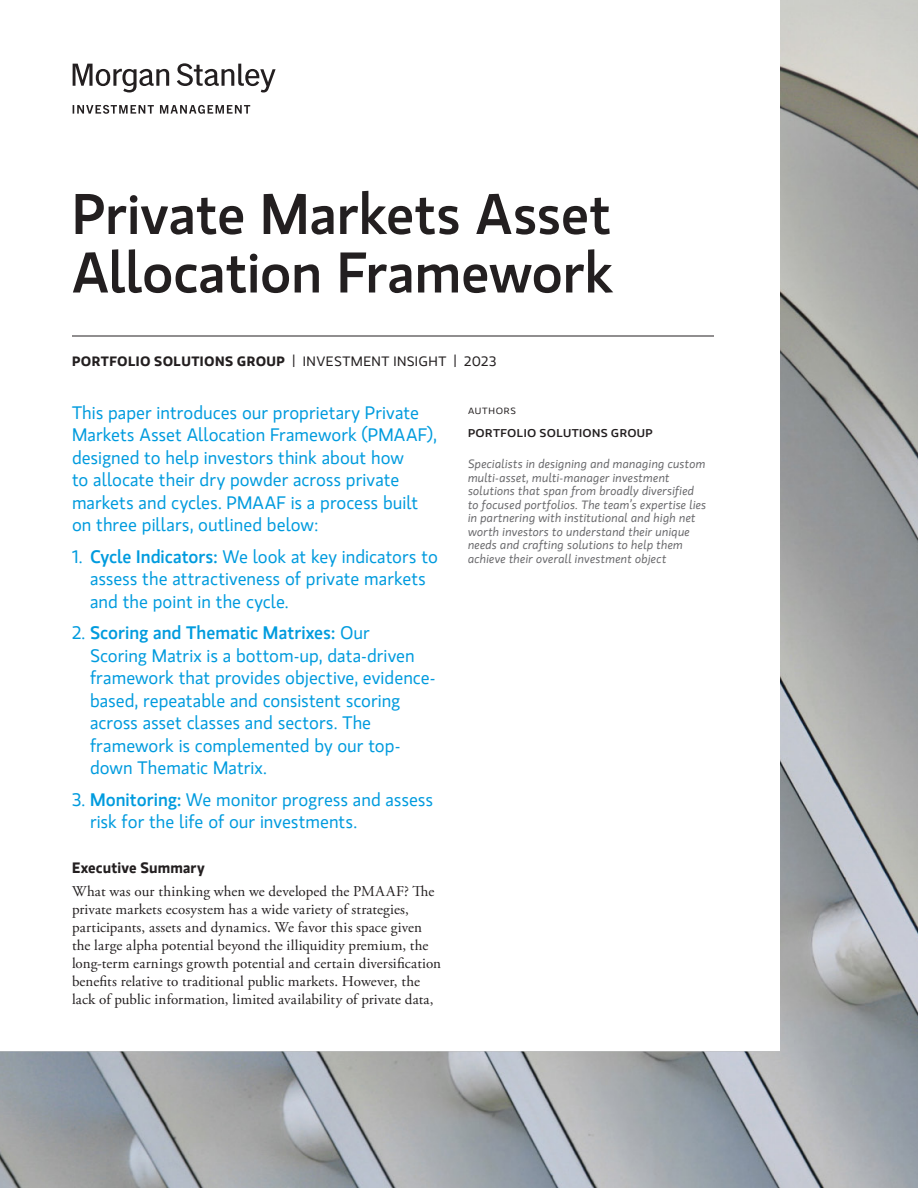
<style>
.page{position:relative;width:918px;height:1188px;background:#fff}
.page>*{position:absolute;margin:0;border:0;box-sizing:border-box;transform-origin:0 0}
.Title__48{font:500 57px/58.5px "MS Gloriola II Std";letter-spacing:-.01em;color:#231f20}
.Intro_G_12_Light_Blu{font:18px/22.5px "MS Gloriola II Std";color:#009bde}
.Body_1st{font:15px/18px "Adobe Garamond Pro";letter-spacing:.01em;color:#231f20}
.Body_Head{font:700 15px "MS Gloriola II Std";letter-spacing:.01em;color:#231f20}
.t1{font:700 13.5px "MS Gloriola II Std";letter-spacing:.03em;color:#231f20;scale:1.05 1}
.t2{font:italic 12px/13.5px "MS Gloriola II Std";letter-spacing:.015em;color:#69696c}
.t3{font:500 11.25px "MS Gloriola II Std";letter-spacing:.03em;color:#231f20;scale:1.1 1}
.t4{font:9px "MS Gloriola II Std";letter-spacing:.07em;color:#231f20;scale:1.1 1}
.s1{font-weight:400}
.s2{font-weight:500}
</style>
<div class="page">
<img style="left:0;top:0;width:918px;height:1188px">
<hr style="left:72px;top:336px;width:642px;height:1px;background:#231f20">
<svg style="left:73px;top:63px;width:203px;height:51px"></svg>
<p class="Title__48" style="left:72px;top:183px;width:543px">Private Markets Asset<br>Allocation Framework</p>
<p class="t1" style="left:72px;top:351px;width:406px">PORTFOLIO SOLUTIONS GROUP <span class="s1">| INVESTMENT INSIGHT | 2023</span></p>
<p class="Intro_G_12_Light_Blu" style="left:72px;top:401px;width:366px">This paper introduces our proprietary Private Markets Asset Allocation Framework (PMAAF), designed to help investors think about how<br>to allocate their dry powder across private markets and cycles. PMAAF is a process built on three pillars, outlined below:</p>
<p class="Intro_G_12_Light_Blu" style="left:90px;top:545px;width:349px;text-indent:-18px">1. <span class="s2">Cycle Indicators:</span> We look at key indicators to assess the attractiveness of private markets and the point in the cycle.</p>
<p class="Intro_G_12_Light_Blu" style="left:90px;top:621px;width:347px;text-indent:-18px">2. <span class="s2">Scoring and Thematic Matrixes:</span> Our<br>Scoring Matrix is a bottom-up, data-driven framework that provides objective, evidence&shy;based, repeatable and consistent scoring across asset classes and sectors. The framework is complemented by our top&shy;down Thematic Matrix.</p>
<p class="Intro_G_12_Light_Blu" style="left:90px;top:788px;width:345px;text-indent:-18px">3. <span class="s2">Monitoring:</span> We monitor progress and assess risk for the life of our investments.</p>
<p class="Body_Head" style="left:72px;top:857px;width:134px">Executive Summary</p>
<p class="Body_1st" style="left:72px;top:882px;width:371px">What was our thinking when we developed the PMAAF? The private markets ecosystem has a wide variety of strategies, participants, assets and dynamics. We favor this space given the large alpha potential beyond the illiquidity premium, the long-term earnings growth potential and certain diversification benefits relative to traditional public markets. However, the lack of public information, limited availability of private data,</p>
<p class="t4" style="left:468px;top:405px;width:45px">AUTHORS</p>
<p class="t3" style="left:468px;top:425px;width:170px">PORTFOLIO SOLUTIONS GROUP</p>
<p class="t2" style="left:468px;top:457px;width:240px">Specialists in designing and managing custom multi-asset, multi-manager investment solutions that span from broadly diversified to focused portfolios. The team’s expertise lies in partnering with institutional and high net worth investors to understand their unique needs and crafting solutions to help them achieve their overall investment object</p>
</div>
